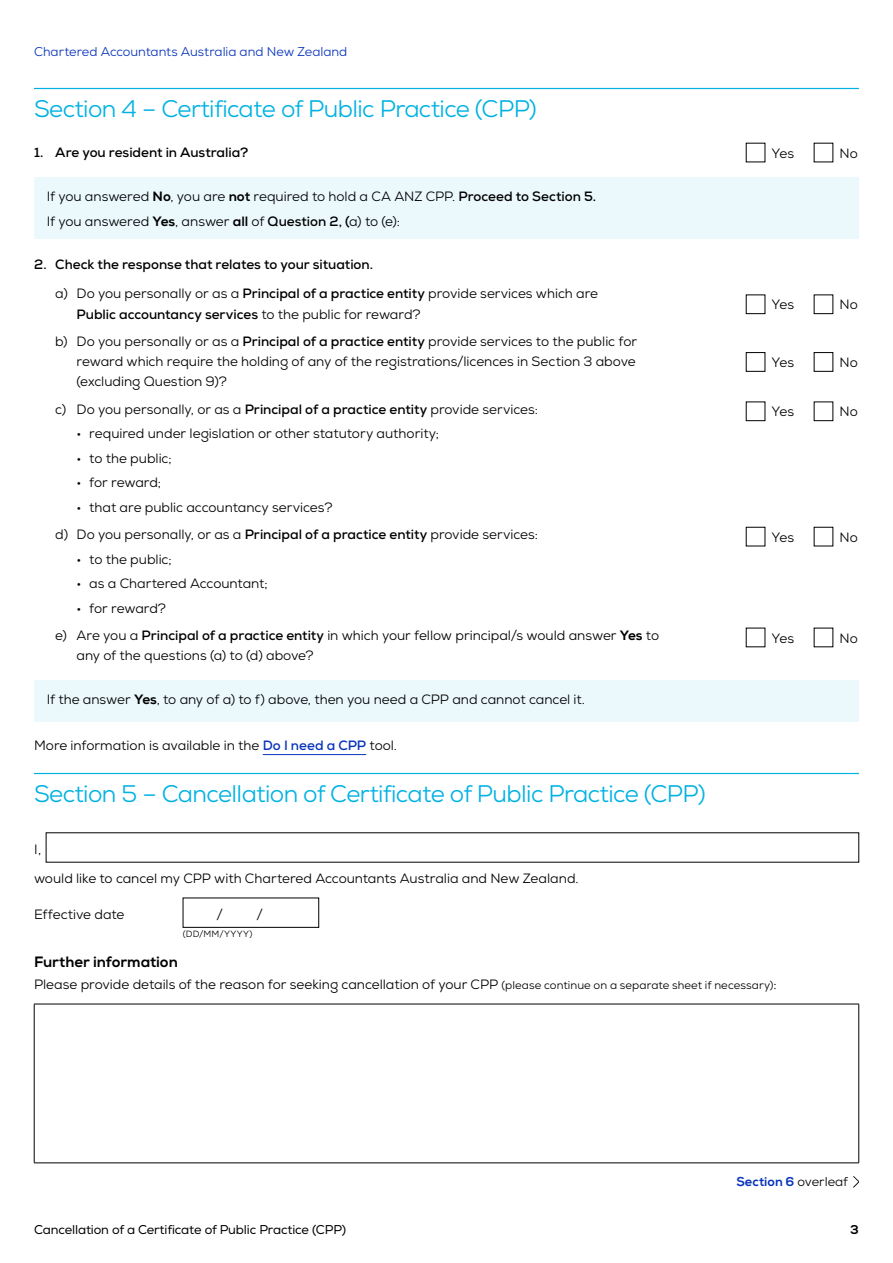
<style>
.page{position:relative;width:893px;height:1263px;background:#fff}
.page>*{position:absolute;margin:0;border:0;box-sizing:border-box;transform-origin:0 0}
.t1{font:24px "Nexa";letter-spacing:-.025em;color:#00b2e3}
.t2{font:800 15px "Nexa";letter-spacing:-.005em;color:#000}
.t3{font:13.5px/20.2px "Nexa";color:#000}
.t4{font:700 13.5px "Nexa";color:#000}
.t5{font:12.75px "Nexa";letter-spacing:-.01em;color:#000}
.t6{font:12.75px "Nexa";color:#0934bb}
.t7{font:800 12.75px "Nexa";letter-spacing:.005em;color:#0934bb}
.t8{font:800 12.75px "Nexa";color:#000}
.t9{font:9px "Nexa";letter-spacing:.04em;color:#000}
.s1{font-weight:800}
.s2{font-weight:700}
.s3{font-size:12.75px}
.s4{font-weight:700;color:#0934bb}
.s5{font-size:11.25px}
.s6{font-weight:400;color:#000}
</style>
<div class="page">
<svg style="left:853px;top:1176px;width:6px;height:12px"></svg>
<hr style="left:34px;top:88px;width:825px;height:1px;background:#00b2e3">
<hr style="left:263px;top:754px;width:103px;height:1px;background:#0934bb">
<hr style="left:34px;top:773px;width:825px;height:1px;background:#00b2e3">
<div style="left:34px;top:177px;width:825px;height:62px;background:#ebf9fd"></div>
<div style="left:746px;top:295px;width:19px;height:19px;border:1px solid #000"></div>
<div style="left:814px;top:295px;width:19px;height:19px;border:1px solid #000"></div>
<div style="left:746px;top:352px;width:19px;height:19px;border:1px solid #000"></div>
<div style="left:746px;top:402px;width:19px;height:19px;border:1px solid #000"></div>
<div style="left:814px;top:402px;width:19px;height:19px;border:1px solid #000"></div>
<div style="left:34px;top:680px;width:825px;height:41px;background:#ebf9fd"></div>
<hr style="left:34px;top:1004px;width:825px;height:1px;background:#000">
<hr style="left:34px;top:1004px;width:1px;height:159px;background:#000">
<hr style="left:858px;top:1004px;width:1px;height:159px;background:#000">
<hr style="left:34px;top:1162px;width:825px;height:1px;background:#000">
<p class="t6" style="left:34px;top:43px;width:315px">Chartered Accountants Australia and New Zealand</p>
<h1 class="t1" style="left:34px;top:93px;width:504px">Section 4 – Certificate of Public Practice (CPP)</h1>
<p class="t4" style="left:34px;top:143px;width:216px">1. Are you resident in Australia?</p>
<p class="t3" style="left:772px;top:143px;width:24px">Yes</p>
<p class="t3" style="left:839px;top:143px;width:20px">No</p>
<p class="t3" style="left:47px;top:185px;width:551px;line-height:24.5px">If you answered <span class="s1">No</span>, you are <span class="s1">not</span> required to hold a CA ANZ CPP. <span class="s2">Proceed to Section 5.<br></span>If you answered <span class="s1">Yes</span>, answer <span class="s1">all</span> of <span class="s2">Question 2, (</span>a) to (e):</p>
<p class="t4" style="left:34px;top:255px;width:341px">2. Check the response that relates to your situation.</p>
<p class="t3" style="left:77px;top:284px;width:523px;text-indent:-21px">a) Do you personally or as a <span class="s2">Principal of a practice entity</span> provide services which are<br><span class="s2">Public accountancy services</span> to the public for reward?</p>
<p class="t3" style="left:772px;top:295px;width:24px">Yes</p>
<p class="t3" style="left:839px;top:295px;width:20px">No</p>
<p class="t3" style="left:77px;top:331px;width:562px;text-align:justify;text-indent:-21px">b) Do you personally or as a <span class="s2">Principal of a practice entity</span> provide services to the public for reward which require the holding of any of the registrations/licences in Section 3 above (excluding Question 9)?</p>
<p class="t3" style="left:772px;top:352px;width:24px">Yes</p>
<p class="t3" style="left:839px;top:352px;width:20px">No</p>
<p class="t3" style="left:55px;top:399px;width:484px">c) Do you personally, or as a <span class="s2">Principal of a practice entity</span> provide services:</p>
<p class="t3" style="left:77px;top:423px;width:364px"><span class="s3">•</span> required under legislation or other statutory authority;</p>
<p class="t3" style="left:77px;top:448px;width:97px"><span class="s3">•</span> to the public;</p>
<p class="t3" style="left:77px;top:472px;width:86px"><span class="s3">•</span> for reward;</p>
<p class="t3" style="left:77px;top:497px;width:257px"><span class="s3">•</span> that are public accountancy services?</p>
<p class="t3" style="left:55px;top:524px;width:484px">d) Do you personally, or as a <span class="s2">Principal of a practice entity</span> provide services:</p>
<p class="t3" style="left:77px;top:549px;width:97px"><span class="s3">•</span> to the public;</p>
<p class="t3" style="left:77px;top:573px;width:193px"><span class="s3">•</span> as a Chartered Accountant;</p>
<p class="t3" style="left:77px;top:598px;width:91px"><span class="s3">•</span> for reward?</p>
<p class="t3" style="left:772px;top:402px;width:24px">Yes</p>
<p class="t3" style="left:839px;top:402px;width:20px">No</p>
<p class="t3" style="left:772px;top:527px;width:24px">Yes</p>
<p class="t3" style="left:839px;top:527px;width:20px">No</p>
<p class="t3" style="left:77px;top:625px;width:584px;text-indent:-21px">e) Are you a <span class="s2">Principal of a practice entity</span> in which your fellow principal/s would answer <span class="s1">Yes</span> to any of the questions (a) to (d) above?</p>
<p class="t3" style="left:772px;top:628px;width:24px">Yes</p>
<p class="t3" style="left:839px;top:628px;width:20px">No</p>
<p class="t3" style="left:47px;top:689px;width:540px">If the answer <span class="s1">Yes</span>, to any of a) to f) above, then you need a CPP and cannot cancel it.</p>
<p class="t3" style="left:34px;top:735px;width:365px">More information is available in the <span class="s4">Do I need a CPP</span> tool.</p>
<h1 class="t1" style="left:34px;top:778px;width:673px">Section 5 – Cancellation of Certificate of Public Practice (CPP)</h1>
<p class="t3" style="left:34px;top:835px;width:546px;line-height:28.8px">I,<br>would like to cancel my CPP with Chartered Accountants Australia and New Zealand.</p>
<p class="t3" style="left:34px;top:904px;width:92px">Effective date</p>
<p class="t3" style="left:217px;top:904px;width:8px">/</p>
<p class="t3" style="left:256px;top:904px;width:8px">/</p>
<p class="t9" style="left:183px;top:928px;width:71px">(DD/MM/YYYY)</p>
<p class="t2" style="left:34px;top:952px;width:145px">Further information</p>
<p class="t3" style="left:34px;top:974px;width:744px">Please provide details of the reason for seeking cancellation of your CPP <span class="s5">(please continue on a separate sheet if necessary)</span>:</p>
<p class="t7" style="left:736px;top:1174px;width:113px">Section 6 <span class="s6">overleaf</span></p>
<p class="t5" style="left:34px;top:1221px;width:314px">Cancellation of a Certificate of Public Practice (CPP)</p>
<p class="t8" style="left:850px;top:1221px;width:10px">3</p>
</div>
